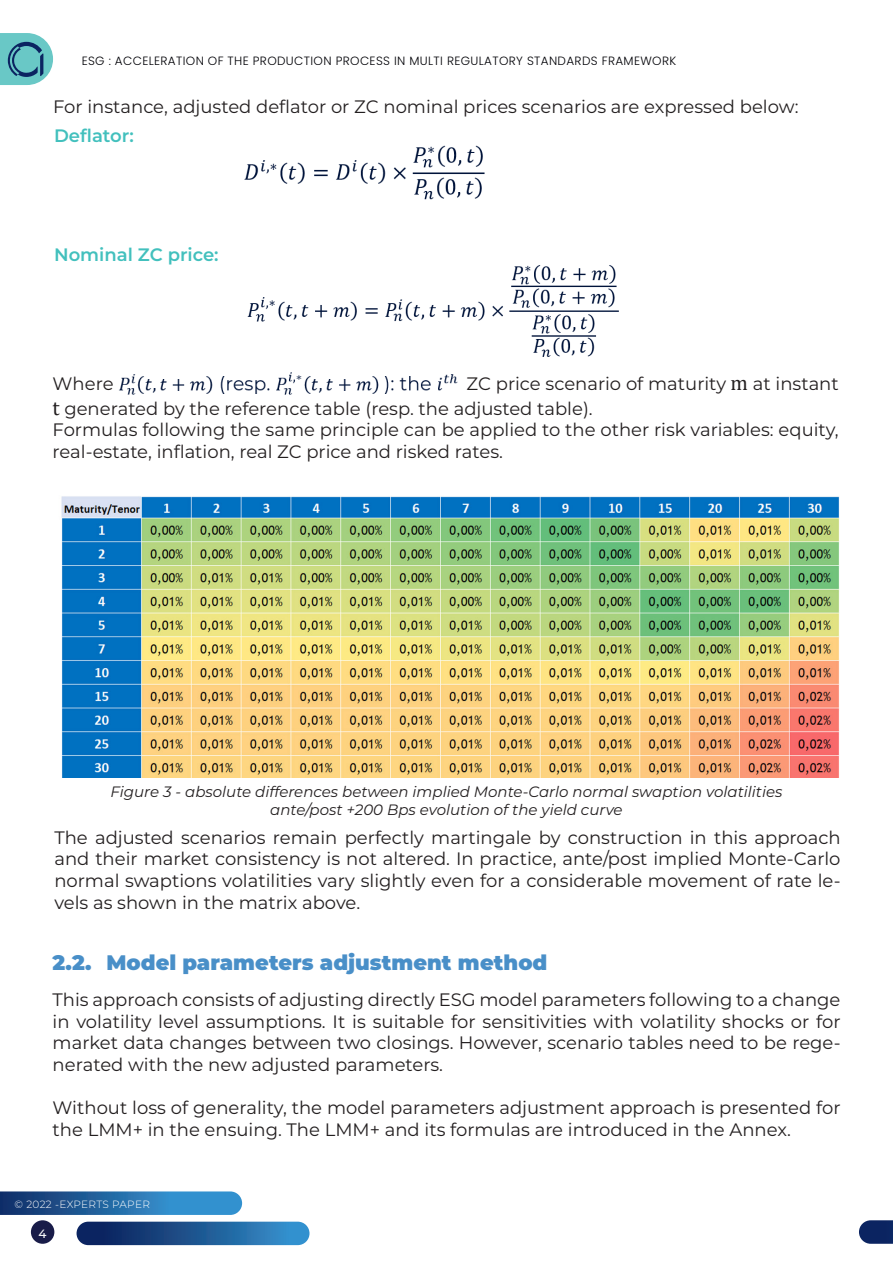
<style>
.page{position:relative;width:893px;height:1263px;background:#fff}
.page>*{position:absolute;margin:0;border:0;box-sizing:border-box;transform-origin:0 0}
.t1{font:900 21px "Montserrat";color:#498fc8}
.t2{font:18px/21.6px "Montserrat";color:#231f20}
.t3{font:600 18px "Montserrat";color:#42c0bd}
.t4{font:italic 15px/18px "Montserrat";color:#231f20;text-align:center}
.t5{font:300 12px "Poppins";letter-spacing:.03em;color:#000006}
.t6{font:500 12px "Montserrat";color:#fff}
.t7{font:300 10.5px "Montserrat";letter-spacing:.02em;color:#fff}
.s1{font-family:"Cambria Math";font-size:21px}
</style>
<div class="page">
<div style="left:31px;top:1220px;width:23px;height:24px;background:#191c49;border-radius:50%"></div>
<div style="left:77px;top:1222px;width:232px;height:23px;background:linear-gradient(to right,#071752,#3695d1);border-radius:12px"></div>
<svg style="left:0;top:1191px;width:242px;height:24px;background:#2c70a9"></svg>
<svg style="left:859px;top:1220px;width:34px;height:24px"></svg>
<svg style="left:0;top:33px;width:53px;height:52px;background:#6bb6bd"></svg>
<img style="left:244px;top:145px;width:241px;height:55px">
<img style="left:247px;top:265px;width:372px;height:92px">
<img style="left:61px;top:496px;width:779px;height:282px">
<img style="left:119px;top:372px;width:339px;height:23px">
<p class="t5" style="left:82px;top:54px;width:596px">ESG : ACCELERATION OF THE PRODUCTION PROCESS IN MULTI REGULATORY STANDARDS FRAMEWORK</p>
<p class="t2" style="left:53px;top:95px;width:747px">For instance, adjusted deflator or ZC nominal prices scenarios are expressed below:</p>
<p class="t3" style="left:54px;top:123px;width:81px">Deflator:</p>
<p class="t3" style="left:54px;top:242px;width:166px">Nominal ZC price:</p>
<p class="t2" style="left:53px;top:370px;width:788px;line-height:25.2px;text-indent:414px">ZC price scenario of maturity <span class="s1">m</span> at instant <span class="s1">t</span> generated by the reference table (resp. the adjusted table).</p>
<p class="t2" style="left:53px;top:418px;width:788px">Formulas following the same principle can be applied to the other risk variables: equity, real-estate, inflation, real ZC price and risked rates.</p>
<p class="t2" style="left:53px;top:372px;width:62px">Where</p>
<p class="t4" style="left:111px;top:782px;width:673px">Figure 3 - absolute differences between implied Monte-Carlo normal swaption volatilities ante/post +200 Bps evolution of the yield curve</p>
<p class="t2" style="left:54px;top:826px;width:788px;text-align:justify">The adjusted scenarios remain perfectly martingale by construction in this approach and their market consistency is not altered. In practice, ante/post implied Monte-Carlo normal swaptions volatilities vary slightly even for a considerable movement of rate le&shy;vels as shown in the matrix above.</p>
<p class="t1" style="left:53px;top:947px;width:496px">2.2. Model parameters adjustment method</p>
<p class="t2" style="left:53px;top:988px;width:789px;text-align:justify">This approach consists of adjusting directly ESG model parameters following to a change in volatility level assumptions. It is suitable for sensitivities with volatility shocks or for market data changes between two closings. However, scenario tables need to be rege&shy;nerated with the new adjusted parameters.</p>
<p class="t2" style="left:53px;top:1096px;width:789px">Without loss of generality, the model parameters adjustment approach is presented for the LMM+ in the ensuing. The LMM+ and its formulas are introduced in the Annex.</p>
<p class="t7" style="left:14px;top:1197px;width:137px">© 2022 -EXPERTS PAPER</p>
<p class="t6" style="left:39px;top:1225px;width:10px">4</p>
</div>
